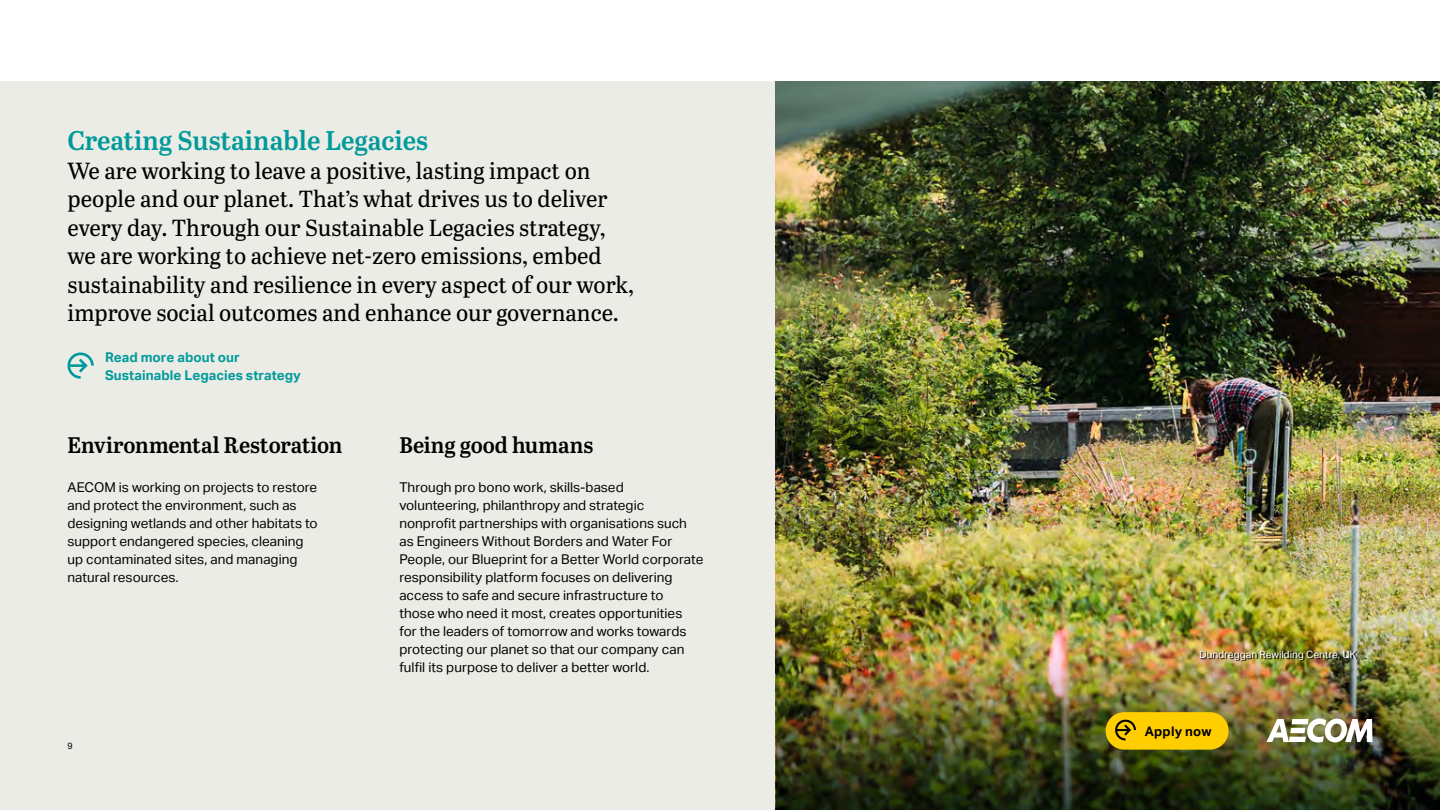
<style>
.page{position:relative;width:1440px;height:810px;background:#fff}
.page>*{position:absolute;margin:0;border:0;box-sizing:border-box;transform-origin:0 0}
.t1{font:27px "Abril Titling Sb";color:#009a9b}
.t2{font:23.25px/28.5px "Abril Titling";color:#000}
.t3{font:22.5px "Abril Titling Sb";letter-spacing:-.005em;color:#000}
.t4{font:13.5px/18px "AECOM Sans";color:#000}
.t5{font:700 13.5px/18px "AECOM Sans";color:#009a9b}
.t6{font:700 13.12px "AECOM Sans";letter-spacing:.015em;color:#000}
.t7{font:10.12px "AECOM Sans";letter-spacing:.005em;color:#fff}
.t8{font:9px "AECOM Sans";color:#000}
</style>
<div class="page">
<div style="left:0;top:81px;width:775px;height:729px;background:#ecece6"></div>
<img style="left:775px;top:81px;width:665px;height:729px">
<img style="left:776px;top:666px;width:664px;height:144px">
<svg style="left:67px;top:352px;width:27px;height:27px"></svg>
<img style="left:1201px;top:651px;width:157px;height:10px">
<img style="left:1266px;top:718px;width:107px;height:25px">
<div style="left:1106px;top:712px;width:123px;height:38px;background:#ffce00;border-radius:19px"></div>
<svg style="left:1115px;top:720px;width:21px;height:21px"></svg>
<h1 class="t1" style="left:68px;top:121px;width:362px">Creating Sustainable Legacies</h1>
<p class="t2" style="left:68px;top:155px;width:568px">We are working to leave a positive, lasting impact on people and our planet. That’s what drives us to deliver every day. Through our Sustainable Legacies strategy, we are working to achieve net-zero emissions, embed sustainability and resilience in every aspect of our work, improve social outcomes and enhance our governance.</p>
<p class="t5" style="left:105px;top:349px;width:197px">Read more about our<br>Sustainable Legacies strategy</p>
<h3 class="t3" style="left:68px;top:429px;width:277px">Environmental Restoration</h3>
<p class="t4" style="left:68px;top:478px;width:252px">AECOM is working on projects to restore and protect the environment, such as designing wetlands and other habitats to support endangered species, cleaning up contaminated sites, and managing natural resources.</p>
<p class="t8" style="left:68px;top:741px;width:7px">9</p>
<h3 class="t3" style="left:399px;top:429px;width:195px">Being good humans</h3>
<p class="t4" style="left:399px;top:478px;width:306px">Through pro bono work, skills-based volunteering, philanthropy and strategic nonprofit partnerships with organisations such as Engineers Without Borders and Water For People, our Blueprint for a Better World corporate responsibility platform focuses on delivering access to safe and secure infrastructure to<br>those who need it most, creates opportunities<br>for the leaders of tomorrow and works towards protecting our planet so that our company can fulfil its purpose to deliver a better world.</p>
<p class="t7" style="left:1199px;top:648px;width:158px">Dundreggan Rewilding Centre, UK</p>
<p class="t6" style="left:1145px;top:723px;width:68px">Apply now</p>
</div>
